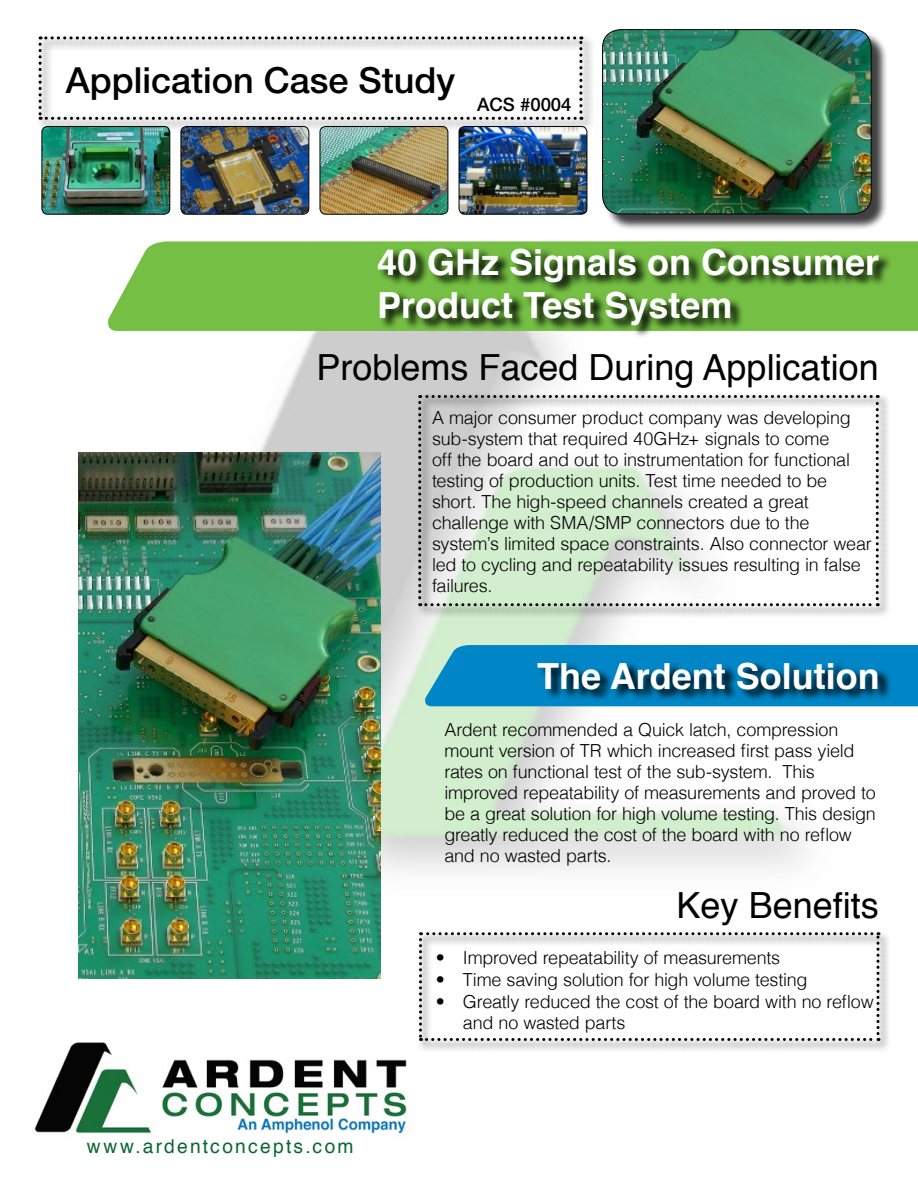
<style>
.page{position:relative;width:918px;height:1188px;background:#fff}
.page>*{position:absolute;margin:0;border:0;box-sizing:border-box;transform-origin:0 0}
.t1{font:700 36px/43.2px "Helvetica";color:#fff}
.t2{font:36px "Helvetica";color:#000}
.t3{font:500 36px "Helvetica Neue LT Std";color:#000}
.t4{font:19.2px "Helvetica";letter-spacing:.115em;color:#0b6633}
.t5{font:500 18.6px "Helvetica Neue LT Std";color:#000}
.t6{font:300 18px/21px "Helvetica";letter-spacing:-.015em;color:#000}
</style>
<div class="page">
<img style="left:320px;top:132px;width:128px;height:82px">
<div style="left:320px;top:126px;width:128px;height:88px;border:1px solid #000;border-radius:6px"></div>
<img style="left:42px;top:132px;width:128px;height:82px">
<div style="left:42px;top:126px;width:128px;height:88px;border:1px solid #000;border-radius:6px"></div>
<img style="left:181px;top:132px;width:128px;height:82px">
<div style="left:181px;top:126px;width:128px;height:88px;border:1px solid #000;border-radius:6px"></div>
<div style="left:605px;top:32px;width:283px;height:199px;background:#000;opacity:.75"></div>
<img style="left:603px;top:30px;width:268px;height:184px">
<div style="left:602px;top:29px;width:270px;height:185px;border:1px solid #000;border-radius:18px"></div>
<img style="left:459px;top:132px;width:128px;height:82px">
<div style="left:459px;top:126px;width:128px;height:88px;border:1px solid #000;border-radius:6px"></div>
<img style="left:83px;top:331px;width:753px;height:564px">
<img style="left:38px;top:36px;width:554px;height:96px">
<svg style="left:39px;top:36px;width:543px;height:84px"></svg>
<img style="left:34px;top:1042px;width:373px;height:92px">
<svg style="left:108px;top:241px;width:810px;height:90px;background:#7ec450"></svg>
<svg style="left:378px;top:247px;width:514px;height:91px;background:#669b42"></svg>
<svg style="left:423px;top:644px;width:495px;height:62px;background:#148fc7"></svg>
<svg style="left:538px;top:661px;width:354px;height:41px;background:#006190"></svg>
<svg style="left:419px;top:932px;width:469px;height:118px;background:#e2e2e2"></svg>
<svg style="left:419px;top:932px;width:460px;height:109px"></svg>
<svg style="left:416px;top:393px;width:472px;height:225px"></svg>
<svg style="left:418px;top:395px;width:461px;height:211px"></svg>
<img style="left:79px;top:453px;width:301px;height:525px">
<h1 class="t3" style="left:66px;top:59px;width:391px">Application Case Study</h1>
<p class="t5" style="left:477px;top:93px;width:96px">ACS #0004</p>
<h1 class="t1" style="left:377px;top:241px;width:504px">40 GHz Signals on Consumer<br>Product Test System</h1>
<h1 class="t2" style="left:316px;top:340px;width:564px">Problems Faced During Application</h1>
<p class="t6" style="left:432px;top:407px;width:441px">A major consumer product company was developing sub-system that required 40GHz+ signals to come<br>off the board and out to instrumentation for functional testing of production units. Test time needed to be short. The high-speed channels created a great challenge with SMA/SMP connectors due to the system’s limited space constraints. Also connector wear led to cycling and repeatability issues resulting in false failures.</p>
<h1 class="t1" style="left:537px;top:655px;width:344px">The Ardent Solution</h1>
<p class="t6" style="left:444px;top:718px;width:433px">Ardent recommended a Quick latch, compression mount version of TR which increased first pass yield rates on functional test of the sub-system. This improved repeatability of measurements and proved to be a great solution for high volume testing. This design greatly reduced the cost of the board with no reflow and no wasted parts.</p>
<h1 class="t2" style="left:677px;top:878px;width:204px">Key Benefits</h1>
<p class="t4" style="left:87px;top:1131px;width:268px">www.ardentconcepts.com</p>
<p class="t6" style="left:436px;top:946px;width:346px">• Improved repeatability of measurements</p>
<p class="t6" style="left:436px;top:968px;width:373px">• Time saving solution for high volume testing</p>
<p class="t6" style="left:463px;top:990px;width:412px;text-indent:-27px">• Greatly reduced the cost of the board with no reflow and no wasted parts</p>
</div>
